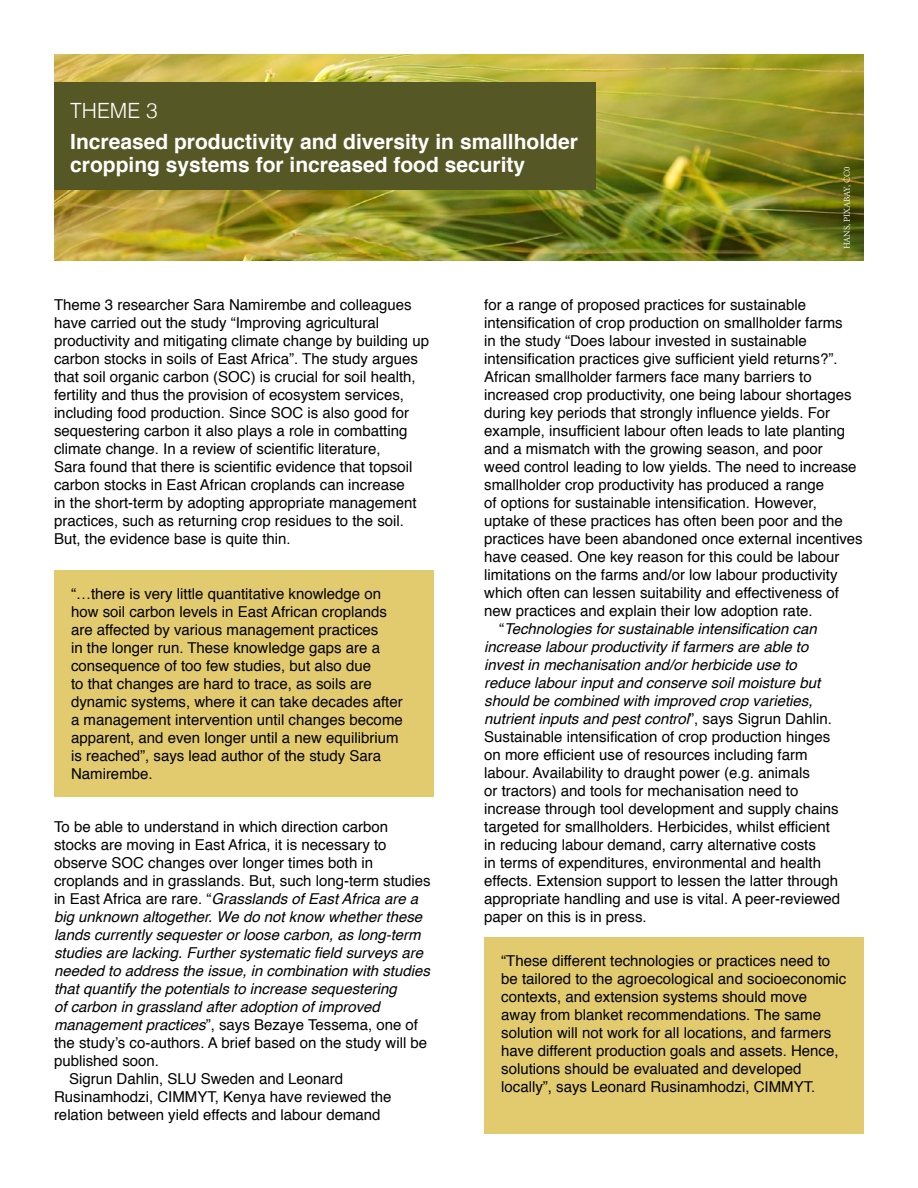
<style>
.page{position:relative;width:918px;height:1188px;background:#fff}
.page>*{position:absolute;margin:0;border:0;box-sizing:border-box;transform-origin:0 0}
.t1{font:700 21px/22.5px "Helvetica";color:#fff}
.t2{font:300 21px "Helvetica";color:#fff}
.t3{font:15px/18px "Helvetica";color:#000}
.t4{font:italic 15px "Helvetica";color:#000}
.t5{font:9px "Minion Pro";letter-spacing:-.01em;color:#f2f2f2}
.s1{font-style:normal}
.s2{font-style:italic}
</style>
<div class="page">
<img style="left:54px;top:54px;width:810px;height:207px">
<div style="left:54px;top:82px;width:542px;height:107px;background:#555725"></div>
<div style="left:54px;top:570px;width:380px;height:227px;background:#e2cb6f"></div>
<div style="left:484px;top:938px;width:380px;height:196px;background:#e2cb6f"></div>
<h1 class="t2" style="left:70px;top:92px;width:89px">THEME 3</h1>
<h1 class="t1" style="left:70px;top:131px;width:509px">Increased productivity and diversity in smallholder cropping systems for increased food security</h1>
<p class="t5" style="left:841px;top:249px;width:84px;rotate:-90deg">HANS, PIXABAY, CC0</p>
<p class="t3" style="left:54px;top:297px;width:377px">Theme 3 researcher Sara Namirembe and colleagues have carried out the study “Improving agricultural productivity and mitigating climate change by building up carbon stocks in soils of East Africa”. The study argues that soil organic carbon (SOC) is crucial for soil health, fertility and thus the provision of ecosystem services, including food production. Since SOC is also good for sequestering carbon it also plays a role in combatting climate change. In a review of scientific literature,<br>Sara found that there is scientific evidence that topsoil carbon stocks in East African croplands can increase<br>in the short-term by adopting appropriate management practices, such as returning crop residues to the soil.<br>But, the evidence base is quite thin.</p>
<p class="t3" style="left:71px;top:585px;width:333px">“…there is very little quantitative knowledge on how soil carbon levels in East African croplands are affected by various management practices<br>in the longer run. These knowledge gaps are a consequence of too few studies, but also due<br>to that changes are hard to trace, as soils are dynamic systems, where it can take decades after a management intervention until changes become apparent, and even longer until a new equilibrium is reached”, says lead author of the study Sara Namirembe.</p>
<p class="t3" style="left:54px;top:818px;width:336px">To be able to understand in which direction carbon</p>
<p class="t3" style="left:54px;top:836px;width:334px">stocks are moving in East Africa, it is necessary to</p>
<p class="t3" style="left:54px;top:854px;width:321px">observe SOC changes over longer times both in</p>
<p class="t3" style="left:54px;top:872px;width:378px">croplands and in grasslands. But, such long-term studies</p>
<p class="t4" style="left:54px;top:887px;width:366px"><span class="s1">in East Africa are rare. “</span>Grasslands of East Africa are a</p>
<p class="t4" style="left:54px;top:905px;width:370px">big unknown altogether. We do not know whether these</p>
<p class="t4" style="left:54px;top:923px;width:368px">lands currently sequester or loose carbon, as long-term</p>
<p class="t4" style="left:54px;top:941px;width:371px">studies are lacking. Further systematic field surveys are</p>
<p class="t4" style="left:54px;top:959px;width:378px">needed to address the issue, in combination with studies</p>
<p class="t4" style="left:54px;top:977px;width:344px">that quantify the potentials to increase sequestering</p>
<p class="t4" style="left:54px;top:995px;width:327px">of carbon in grassland after adoption of improved</p>
<p class="t3" style="left:54px;top:1016px;width:366px"><span class="s2">management practices</span>”, says Bezaye Tessema, one of</p>
<p class="t3" style="left:54px;top:1034px;width:375px">the study’s co-authors. A brief based on the study will be</p>
<p class="t3" style="left:54px;top:1052px;width:107px">published soon.</p>
<p class="t3" style="left:69px;top:1070px;width:276px">Sigrun Dahlin, SLU Sweden and Leonard</p>
<p class="t3" style="left:54px;top:1088px;width:339px">Rusinamhodzi, CIMMYT, Kenya have reviewed the</p>
<p class="t3" style="left:54px;top:1106px;width:328px">relation between yield effects and labour demand</p>
<p class="t3" style="left:484px;top:297px;width:323px">for a range of proposed practices for sustainable</p>
<p class="t3" style="left:484px;top:315px;width:360px">intensification of crop production on smallholder farms</p>
<p class="t3" style="left:484px;top:333px;width:324px">in the study “Does labour invested in sustainable</p>
<p class="t3" style="left:484px;top:351px;width:355px">intensification practices give sufficient yield returns?”.</p>
<p class="t3" style="left:484px;top:369px;width:329px">African smallholder farmers face many barriers to</p>
<p class="t3" style="left:484px;top:387px;width:369px">increased crop productivity, one being labour shortages</p>
<p class="t3" style="left:484px;top:405px;width:347px">during key periods that strongly influence yields. For</p>
<p class="t3" style="left:484px;top:423px;width:363px">example, insufficient labour often leads to late planting</p>
<p class="t3" style="left:484px;top:441px;width:340px">and a mismatch with the growing season, and poor</p>
<p class="t3" style="left:484px;top:459px;width:374px">weed control leading to low yields. The need to increase</p>
<p class="t3" style="left:484px;top:477px;width:342px">smallholder crop productivity has produced a range</p>
<p class="t3" style="left:484px;top:495px;width:334px">of options for sustainable intensification. However,</p>
<p class="t3" style="left:484px;top:513px;width:360px">uptake of these practices has often been poor and the</p>
<p class="t3" style="left:484px;top:531px;width:380px">practices have been abandoned once external incentives</p>
<p class="t3" style="left:484px;top:549px;width:357px">have ceased. One key reason for this could be labour</p>
<p class="t3" style="left:484px;top:567px;width:355px">limitations on the farms and/or low labour productivity</p>
<p class="t3" style="left:484px;top:585px;width:356px">which often can lessen suitability and effectiveness of</p>
<p class="t3" style="left:484px;top:603px;width:330px">new practices and explain their low adoption rate.</p>
<p class="t4" style="left:499px;top:617px;width:319px"><span class="s1">“</span>Technologies for sustainable intensification can</p>
<p class="t4" style="left:484px;top:635px;width:326px">increase labour productivity if farmers are able to</p>
<p class="t4" style="left:484px;top:653px;width:314px">invest in mechanisation and/or herbicide use to</p>
<p class="t4" style="left:484px;top:671px;width:337px">reduce labour input and conserve soil moisture but</p>
<p class="t4" style="left:484px;top:689px;width:330px">should be combined with improved crop varieties,</p>
<p class="t4" style="left:484px;top:707px;width:349px">nutrient inputs and pest control<span class="s1">”, says Sigrun Dahlin.</span></p>
<p class="t3" style="left:484px;top:729px;width:348px">Sustainable intensification of crop production hinges</p>
<p class="t3" style="left:484px;top:747px;width:325px">on more efficient use of resources including farm</p>
<p class="t3" style="left:484px;top:765px;width:327px">labour. Availability to draught power (e.g. animals</p>
<p class="t3" style="left:484px;top:783px;width:316px">or tractors) and tools for mechanisation need to</p>
<p class="t3" style="left:484px;top:801px;width:356px">increase through tool development and supply chains</p>
<p class="t3" style="left:484px;top:819px;width:347px">targeted for smallholders. Herbicides, whilst efficient</p>
<p class="t3" style="left:484px;top:837px;width:333px">in reducing labour demand, carry alternative costs</p>
<p class="t3" style="left:484px;top:855px;width:338px">in terms of expenditures, environmental and health</p>
<p class="t3" style="left:484px;top:873px;width:356px">effects. Extension support to lessen the latter through</p>
<p class="t3" style="left:484px;top:891px;width:358px">appropriate handling and use is vital. A peer-reviewed</p>
<p class="t3" style="left:484px;top:909px;width:164px">paper on this is in press.</p>
<p class="t3" style="left:501px;top:952px;width:347px">“These different technologies or practices need to be tailored to the agroecological and socioeconomic contexts, and extension systems should move<br>away from blanket recommendations. The same solution will not work for all locations, and farmers have different production goals and assets. Hence, solutions should be evaluated and developed locally”, says Leonard Rusinamhodzi, CIMMYT.</p>
</div>
